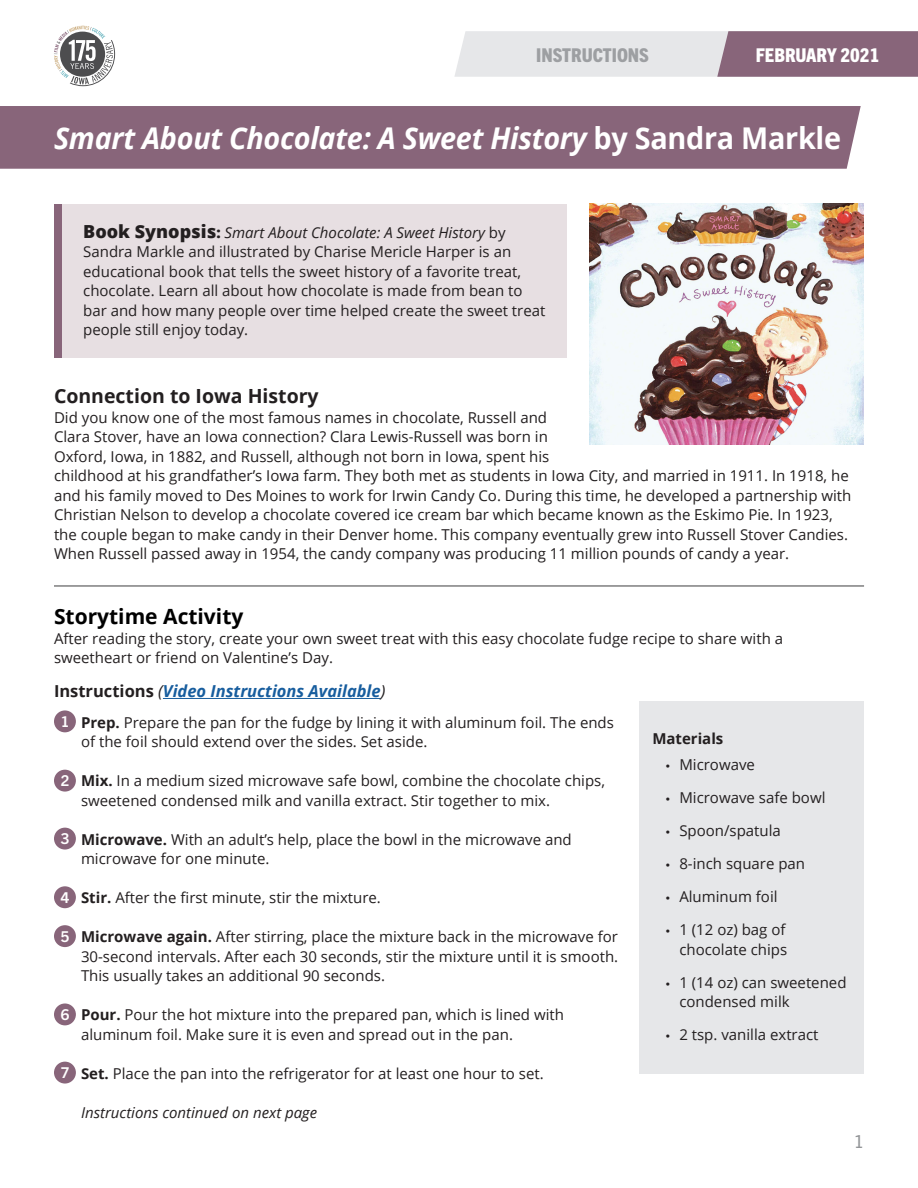
<style>
.page{position:relative;width:918px;height:1188px;background:#fff}
.page>*{position:absolute;margin:0;border:0;box-sizing:border-box;transform-origin:0 0}
.Header_2__3{font:italic 700 30px "Open Sans";letter-spacing:-.01em;color:#fff;scale:.96 1}
.t1{font:700 21px "Open Sans";color:#000}
.t2{font:700 19.5px "Open Sans";color:#231f20}
.t3{font:800 condensed 19.05px "Trade Gothic Next LT Pro";color:#9d9fa2}
.t4{font:800 condensed 19.05px "Trade Gothic Next LT Pro";color:#fff}
.t5{font:18px "Trade Gothic Next LT Pro";color:#939598}
.t6{font:italic 700 16.5px "Open Sans";color:#175d9e}
.t7{font:15px/19.5px "Open Sans";color:#231f20}
.t8{font:italic 15px "Open Sans";color:#231f20}
.Header_2__3-2{font:700 15px "Open Sans";color:#231f20}
.t9{font:700 15px "Trade Gothic Next LT Pro";color:#fff}
.s1{font-style:normal}
.s2{font-weight:800;font-size:18px}
.s3{font-weight:800}
.s4{font-style:italic}
.s5{font-style:normal;color:#231f20}
.s6{font-weight:400;color:#231f20}
.s7{font-weight:700}
.s8{font-family:"Myriad Pro"}
</style>
<div class="page">
<div style="left:0;top:106px;width:861px;height:63px;background:#88657a"></div>
<svg style="left:455px;top:31px;width:463px;height:46px;background:#bfb1bb"></svg>
<div style="left:54px;top:204px;width:9px;height:153px;background:#88657a"></div>
<div style="left:63px;top:204px;width:504px;height:153px;background:#e7dfe2"></div>
<hr style="left:54px;top:586px;width:810px;height:1px;background:#3e3e3f">
<img style="left:589px;top:204px;width:275px;height:240px">
<div style="left:639px;top:701px;width:225px;height:373px;background:#e6e7e9"></div>
<hr style="left:163px;top:698px;width:218px;height:1px;background:#175d9e">
<div style="left:54px;top:710px;width:22px;height:22px;background:#88657a;border-radius:50%"></div>
<div style="left:54px;top:1004px;width:22px;height:21px;background:#88657a;border-radius:50%"></div>
<div style="left:54px;top:1062px;width:22px;height:22px;background:#88657a;border-radius:50%"></div>
<div style="left:54px;top:770px;width:22px;height:22px;background:#88657a;border-radius:50%"></div>
<div style="left:54px;top:828px;width:22px;height:22px;background:#88657a;border-radius:50%"></div>
<div style="left:54px;top:886px;width:22px;height:22px;background:#88657a;border-radius:50%"></div>
<div style="left:54px;top:925px;width:22px;height:22px;background:#88657a;border-radius:50%"></div>
<svg style="left:54px;top:26px;width:61px;height:60px"></svg>
<p class="t3" style="left:536px;top:42px;width:114px">INSTRUCTIONS</p>
<p class="t4" style="left:756px;top:42px;width:125px">FEBRUARY 2021</p>
<p class="Header_2__3" style="left:54px;top:117px;width:821px">Smart About Chocolate: A Sweet History <span class="s1">by Sandra Markle</span></p>
<p class="t7" style="left:83px;top:222px;width:464px"><span class="s2">Book Synopsis</span><span class="s3">:</span> <span class="s4">Smart About Chocolate: A Sweet History</span> by Sandra Markle and illustrated by Charise Mericle Harper is an educational book that tells the sweet history of a favorite treat, chocolate. Learn all about how chocolate is made from bean to bar and how many people over time helped create the sweet treat people still enjoy today.</p>
<p class="t2" style="left:54px;top:382px;width:266px">Connection to Iowa History</p>
<p class="t7" style="left:54px;top:407px;width:799px">Did you know one of the most famous names in chocolate, Russell and<br>Clara Stover, have an Iowa connection? Clara Lewis-Russell was born in<br>Oxford, Iowa, in 1882, and Russell, although not born in Iowa, spent his<br>childhood at his grandfather’s Iowa farm. They both met as students in Iowa City, and married in 1911. In 1918, he and his family moved to Des Moines to work for Irwin Candy Co. During this time, he developed a partnership with Christian Nelson to develop a chocolate covered ice cream bar which became known as the Eskimo Pie. In 1923, the couple began to make candy in their Denver home. This company eventually grew into Russell Stover Candies.<br>When Russell passed away in 1954, the candy company was producing 11 million pounds of candy a year.</p>
<p class="t1" style="left:54px;top:602px;width:191px">Storytime Activity</p>
<p class="t7" style="left:54px;top:628px;width:731px">After reading the story, create your own sweet treat with this easy chocolate fudge recipe to share with a sweetheart or friend on Valentine’s Day.</p>
<p class="t6" style="left:54px;top:680px;width:333px"><span class="s5">Instructions</span> <span class="s6">(</span>Video Instructions Available<span class="s6">)</span></p>
<p class="t7" style="left:81px;top:712px;width:534px"><span class="s7">Prep.</span> Prepare the pan for the fudge by lining it with aluminum foil. The ends of the foil should extend over the sides. Set aside.</p>
<p class="t7" style="left:81px;top:771px;width:526px"><span class="s7">Mix.</span> In a medium sized microwave safe bowl, combine the chocolate chips, sweetened condensed milk and vanilla extract. Stir together to mix.</p>
<p class="t7" style="left:81px;top:829px;width:492px"><span class="s7">Microwave.</span> With an adult’s help, place the bowl in the microwave and microwave for one minute.</p>
<p class="t7" style="left:81px;top:888px;width:301px"><span class="s7">Stir.</span> After the first minute, stir the mixture.</p>
<p class="t7" style="left:81px;top:927px;width:539px;text-align:justify"><span class="s7">Microwave again.</span> After stirring, place the mixture back in the microwave for 30-second intervals. After each 30 seconds, stir the mixture until it is smooth.<br>This usually takes an additional 90 seconds.</p>
<p class="t7" style="left:81px;top:1005px;width:485px"><span class="s7">Pour.</span> Pour the hot mixture into the prepared pan, which is lined with aluminum foil. Make sure it is even and spread out in the pan.</p>
<p class="t7" style="left:81px;top:1063px;width:464px"><span class="s7">Set.</span> Place the pan into the refrigerator for at least one hour to set.</p>
<p class="t8" style="left:81px;top:1102px;width:238px">Instructions continued on next page</p>
<p class="t9" style="left:61px;top:711px;width:10px">1</p>
<p class="t9" style="left:61px;top:771px;width:10px">2</p>
<p class="t9" style="left:61px;top:828px;width:10px">3</p>
<p class="t9" style="left:61px;top:887px;width:10px">4</p>
<p class="t9" style="left:61px;top:926px;width:10px">5</p>
<p class="t9" style="left:61px;top:1004px;width:10px">6</p>
<p class="t9" style="left:61px;top:1062px;width:10px">7</p>
<p class="Header_2__3-2" style="left:652px;top:728px;width:73px">Materials</p>
<p class="t7" style="left:666px;top:755px;width:91px"><span class="s8">•</span> Microwave</p>
<p class="t7" style="left:666px;top:788px;width:161px"><span class="s8">•</span> Microwave safe bowl</p>
<p class="t7" style="left:666px;top:821px;width:117px"><span class="s8">•</span> Spoon/spatula</p>
<p class="t7" style="left:666px;top:854px;width:141px"><span class="s8">•</span> 8-inch square pan</p>
<p class="t7" style="left:666px;top:887px;width:113px"><span class="s8">•</span> Aluminum foil</p>
<p class="t7" style="left:666px;top:920px;width:123px;text-align:right"><span class="s8">•</span> 1 (12 oz) bag of chocolate chips</p>
<p class="t7" style="left:679px;top:972px;width:169px;text-indent:-14px"><span class="s8">•</span> 1 (14 oz) can sweetened condensed milk</p>
<p class="t7" style="left:666px;top:1025px;width:154px"><span class="s8">•</span> 2 tsp. vanilla extract</p>
<p class="t5" style="left:854px;top:1129px;width:12px">1</p>
</div>
